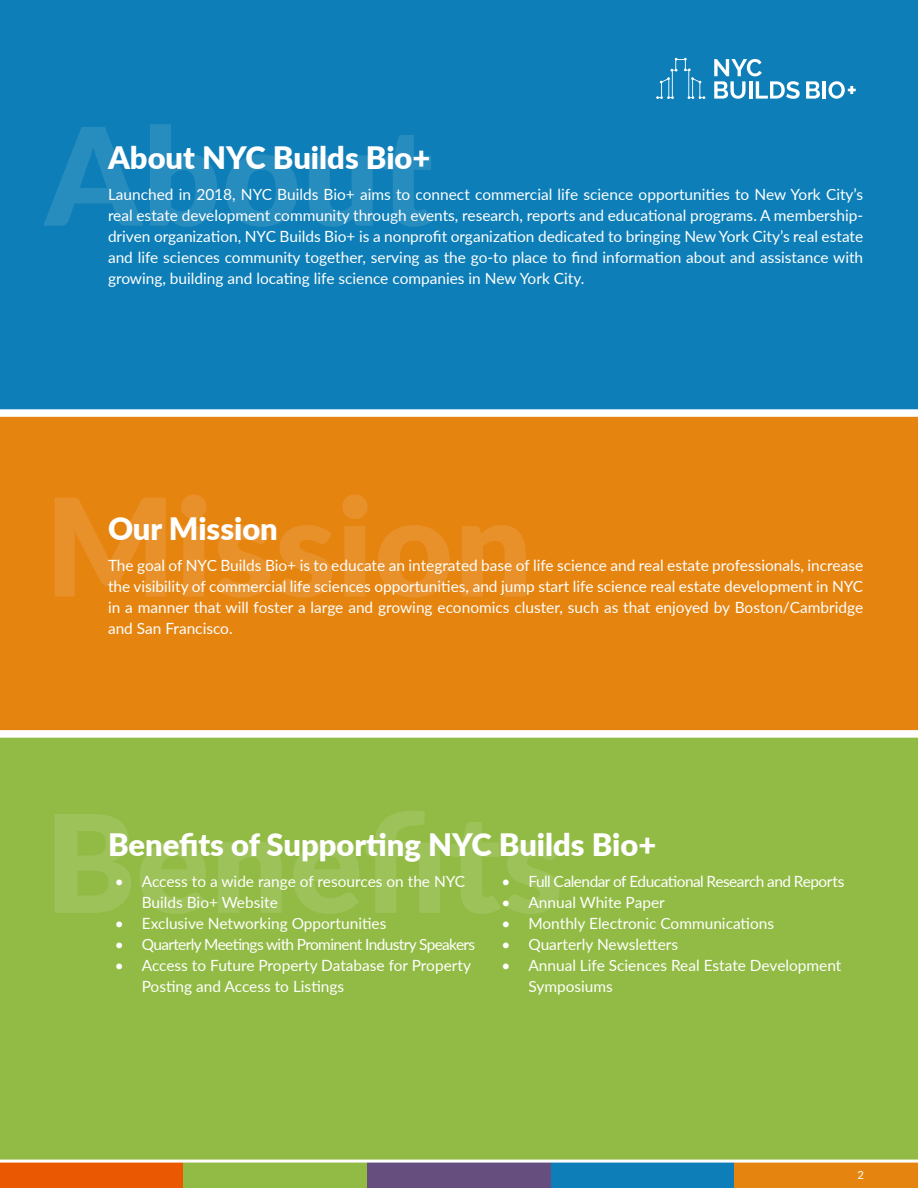
<style>
.page{position:relative;width:918px;height:1188px;background:#fff}
.page>*{position:absolute;margin:0;border:0;box-sizing:border-box;transform-origin:0 0}
.t1{font:900 135.75px "Lato";letter-spacing:.01em;color:#fff}
.t2{font:900 30.9px "Lato";color:#fff}
.t3{font:15.45px/21px "Lato";color:#fff}
.t4{font:15.45px "Lato";letter-spacing:-.04em;color:#fff}
.t5{font:15.45px "Lato";letter-spacing:-.035em;color:#fff}
.t6{font:11.25px "Lato";color:#fff}
</style>
<div class="page">
<div style="left:0;top:738px;width:918px;height:422px;background:#92bb45"></div>
<div style="left:0;top:0;width:918px;height:473px;background:#0d7eb7"></div>
<div style="left:0;top:409px;width:918px;height:329px;background:#e68410"></div>
<div style="left:0;top:1161px;width:184px;height:27px;background:#ea5901"></div>
<div style="left:184px;top:1161px;width:183px;height:27px;background:#92bb45"></div>
<div style="left:367px;top:1161px;width:184px;height:27px;background:#664e7e"></div>
<div style="left:551px;top:1161px;width:183px;height:27px;background:#0d7eb7"></div>
<div style="left:734px;top:1161px;width:184px;height:27px;background:#e68410"></div>
<hr style="left:0;top:1160px;width:918px;height:3px;background:#fff">
<svg style="left:714px;top:59px;width:86px;height:40px"></svg>
<svg style="left:806px;top:81px;width:14px;height:18px"></svg>
<hr style="left:823px;top:81px;width:3px;height:18px;background:#fff">
<svg style="left:828px;top:81px;width:28px;height:18px"></svg>
<svg style="left:656px;top:58px;width:49px;height:41px"></svg>
<h1 class="t1" style="left:45px;top:74px;width:390px">About</h1>
<h2 class="t2" style="left:108px;top:134px;width:324px">About NYC Builds Bio+</h2>
<p class="t3" style="left:108px;top:183px;width:757px;text-align:justify">Launched in 2018, NYC Builds Bio+ aims to connect commercial life science opportunities to New York City’s real estate development community through events, research, reports and educational programs. A membership&shy;driven organization, NYC Builds Bio+ is a nonprofit organization dedicated to bringing New York City’s real estate and life sciences community together, serving as the go-to place to find information about and assistance with growing, building and locating life science companies in New York City.</p>
<h1 class="t1" style="left:45px;top:445px;width:489px">Mission</h1>
<h2 class="t2" style="left:108px;top:505px;width:171px">Our Mission</h2>
<p class="t3" style="left:108px;top:554px;width:757px;text-align:justify">The goal of NYC Builds Bio+ is to educate an integrated base of life science and real estate professionals, increase the visibility of commercial life sciences opportunities, and jump start life science real estate development in NYC in a manner that will foster a large and growing economics cluster, such as that enjoyed by Boston/Cambridge and San Francisco.</p>
<h1 class="t1" style="left:45px;top:761px;width:520px">Benefits</h1>
<h2 class="t2" style="left:108px;top:821px;width:550px">Benefits of Supporting NYC Builds Bio+</h2>
<p class="t3" style="left:142px;top:870px;width:325px;text-indent:-27px">• Access to a wide range of resources on the NYC<br>Builds Bio+ Website</p>
<p class="t3" style="left:115px;top:912px;width:273px">• Exclusive Networking Opportunities</p>
<p class="t4" style="left:115px;top:934px;width:362px">• Quarterly Meetings with Prominent Industry Speakers</p>
<p class="t3" style="left:142px;top:954px;width:331px;text-indent:-27px">• Access to Future Property Database for Property<br>Posting and Access to Listings</p>
<p class="t5" style="left:501px;top:871px;width:344px">• Full Calendar of Educational Research and Reports</p>
<p class="t3" style="left:501px;top:891px;width:165px">• Annual White Paper</p>
<p class="t3" style="left:501px;top:912px;width:274px">• Monthly Electronic Communications</p>
<p class="t3" style="left:501px;top:933px;width:178px">• Quarterly Newsletters</p>
<p class="t3" style="left:528px;top:954px;width:315px;text-indent:-27px">• Annual Life Sciences Real Estate Development<br>Symposiums</p>
<p class="t6" style="left:857px;top:1167px;width:8px">2</p>
</div>
